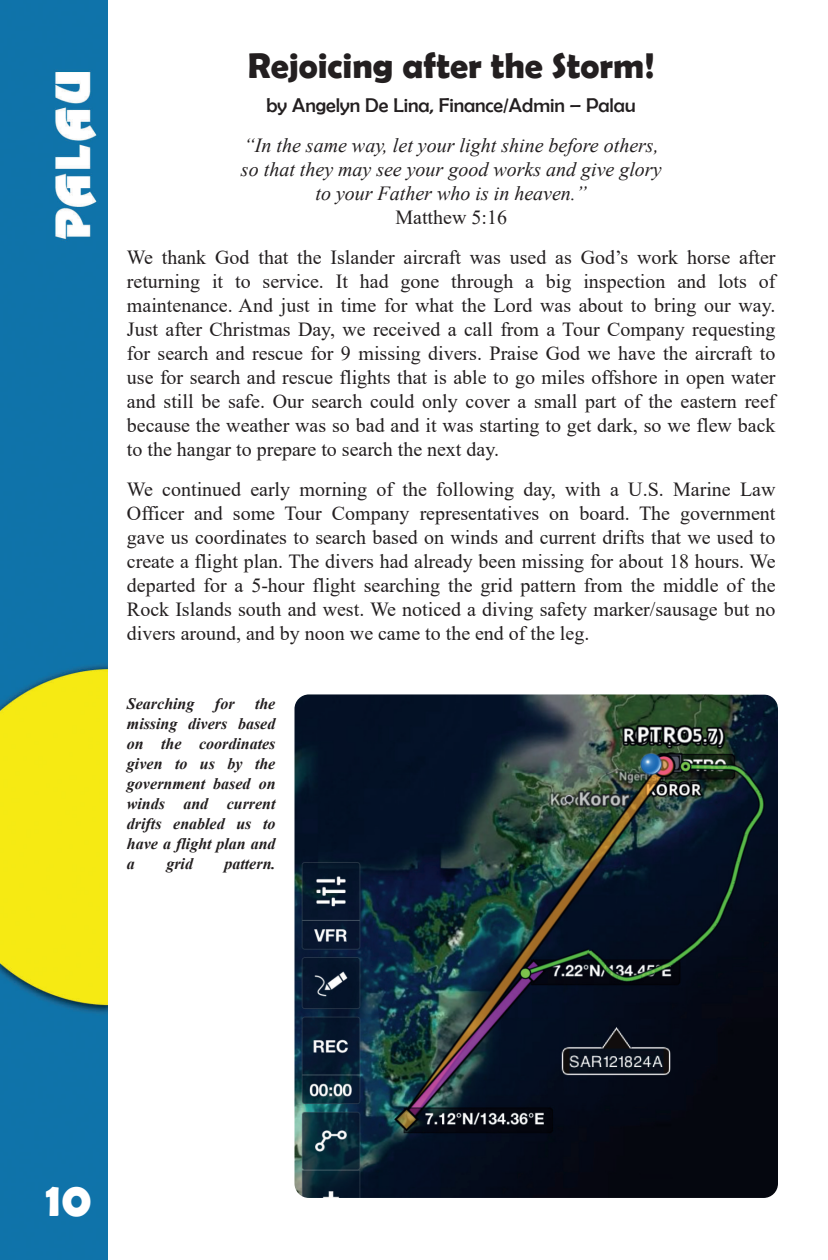
<style>
.page{position:relative;width:828px;height:1260px;background:#fff}
.page>*{position:absolute;margin:0;border:0;box-sizing:border-box;transform-origin:0 0}
.t1{font:700 48px "Berlin Sans FB Demi";color:#fff}
.t2{font:700 36px "Berlin Sans FB Demi";color:#231f20}
.t3{font:20px/24px "Times New Roman";color:#231f20;text-align:justify}
.t4{font:italic 20px/24px "Times New Roman";color:#231f20;text-align:center}
.t5{font:20px "Berlin Sans FB";color:#231f20}
.t6{font:italic 700 16px/20px "Times New Roman";color:#231f20;text-align:justify}
</style>
<div class="page">
<img style="left:0;top:0;width:108px;height:1260px">
<img style="left:294px;top:694px;width:484px;height:504px;border-radius:14px">
<h2 class="t2" style="left:248px;top:45px;width:408px">Rejoicing after the Storm!</h2>
<p class="t5" style="left:267px;top:94px;width:371px">by Angelyn De Lina, Finance/Admin – Palau</p>
<p class="t4" style="left:241px;top:133px;width:422px">“In the same way, let your light shine before others, so that they may see your good works and give glory to your Father who is in heaven.”</p>
<p class="t3" style="left:127px;top:197px;width:650px;line-height:40px;text-align:center">Matthew 5:16<br>We thank God that the Islander aircraft was used as God’s work horse after</p>
<p class="t3" style="left:127px;top:269px;width:650px">returning it to service. It had gone through a big inspection and lots of maintenance. And just in time for what the Lord was about to bring our way.<br>Just after Christmas Day, we received a call from a Tour Company requesting for search and rescue for 9 missing divers. Praise God we have the aircraft to use for search and rescue flights that is able to go miles offshore in open water and still be safe. Our search could only cover a small part of the eastern reef because the weather was so bad and it was starting to get dark, so we flew back to the hangar to prepare to search the next day.</p>
<p class="t3" style="left:127px;top:477px;width:650px">We continued early morning of the following day, with a U.S. Marine Law Officer and some Tour Company representatives on board. The government gave us coordinates to search based on winds and current drifts that we used to create a flight plan. The divers had already been missing for about 18 hours. We departed for a 5-hour flight searching the grid pattern from the middle of the Rock Islands south and west. We noticed a diving safety marker/sausage but no divers around, and by noon we came to the end of the leg.</p>
<p class="t6" style="left:127px;top:694px;width:150px;text-indent:128px">the missing divers based on the coordinates given to us by the government based on winds and current drifts enabled us to have a flight plan and a</p>
<p class="t6" style="left:127px;top:694px;width:69px">Searching</p>
<p class="t6" style="left:215px;top:694px;width:21px">for</p>
<p class="t6" style="left:166px;top:854px;width:28px">grid</p>
<p class="t6" style="left:224px;top:854px;width:53px">pattern.</p>
<h1 class="t1" style="left:46px;top:1172px;width:47px">10</h1>
</div>
